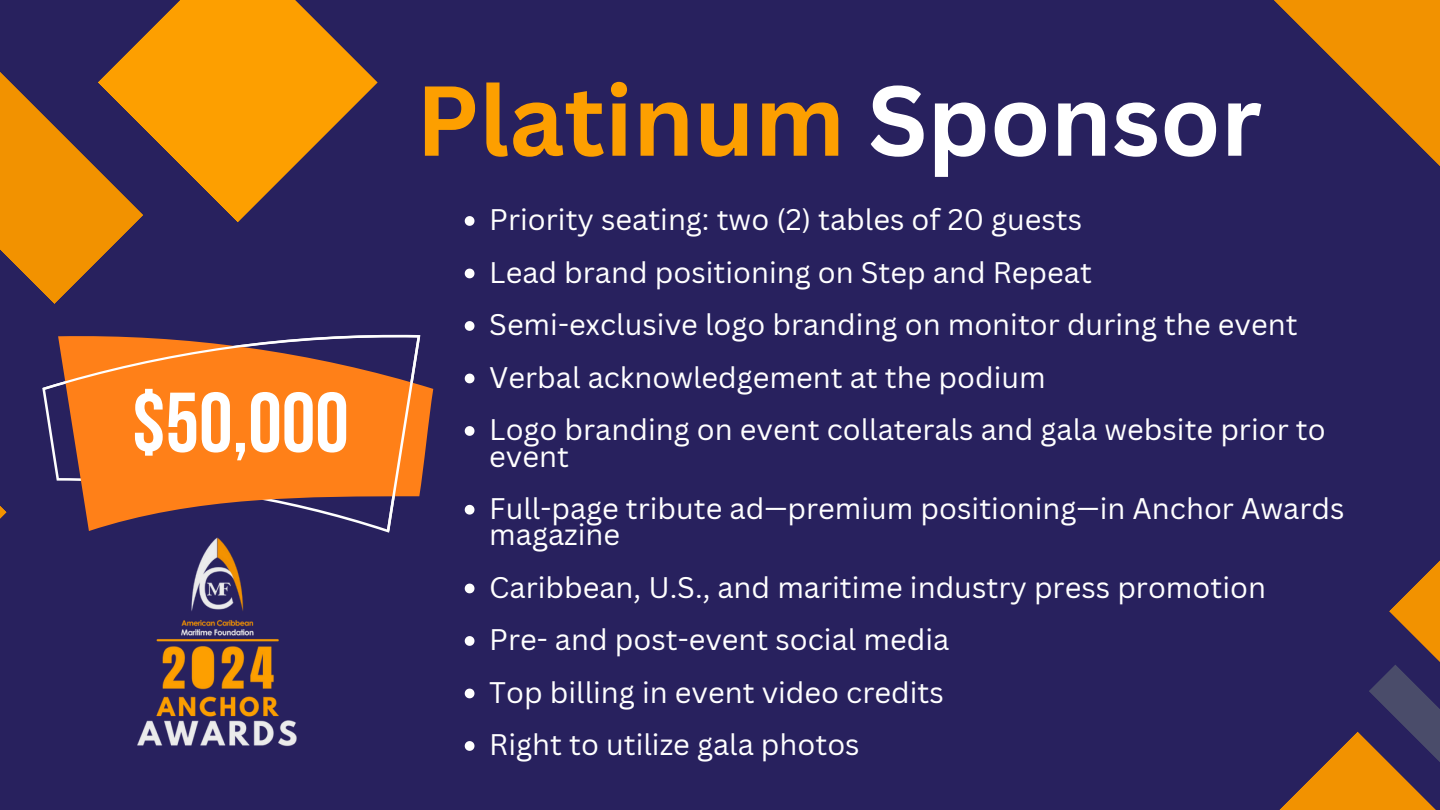
<style>
.page{position:relative;width:1440px;height:810px;background:#28215e}
.page>*{position:absolute;margin:0;border:0;box-sizing:border-box;transform-origin:0 0}
.t1{font:700 97px "Canva Sans";color:#fd9f00}
.t2{font:700 84.6px "Bebas Neue";color:#fff}
.t3{font:29px/26.2px "Canva Sans";color:#fff}
.s1{color:#fff}
</style>
<div class="page">
<svg style="left:1274px;top:0;width:166px;height:166px"></svg>
<svg style="left:144px;top:0;width:234px;height:222px;fill:#fd9f00"></svg>
<svg style="left:0;top:36px;width:144px;height:268px"></svg>
<svg style="left:1279px;top:560px;width:161px;height:250px"></svg>
<svg style="left:0;top:506px;width:7px;height:13px"></svg>
<svg style="left:420px;top:336px;width:13px;height:155px"></svg>
<svg style="left:43px;top:334px;width:377px;height:197px"></svg>
<svg style="left:465px;top:216px;width:9px;height:10px"></svg>
<svg style="left:465px;top:269px;width:9px;height:9px"></svg>
<svg style="left:465px;top:321px;width:9px;height:10px"></svg>
<svg style="left:465px;top:374px;width:9px;height:9px"></svg>
<svg style="left:465px;top:426px;width:9px;height:10px"></svg>
<svg style="left:465px;top:505px;width:9px;height:10px"></svg>
<svg style="left:465px;top:584px;width:9px;height:9px"></svg>
<svg style="left:465px;top:636px;width:9px;height:10px"></svg>
<svg style="left:465px;top:689px;width:9px;height:9px"></svg>
<svg style="left:465px;top:741px;width:9px;height:10px"></svg>
<img style="left:137px;top:537px;width:160px;height:210px">
<p class="t2" style="left:132px;top:388px;width:218px">$50,000</p>
<p class="t1" style="left:416px;top:52px;width:847px">Platinum <span class="s1">Sponsor</span></p>
<h1 class="t3" style="left:489px;top:206px;width:595px">Priority seating: two (2) tables of 20 guests</h1>
<p class="t3" style="left:489px;top:258px;width:604px">Lead brand positioning on Step and Repeat</p>
<p class="t3" style="left:489px;top:311px;width:810px">Semi-exclusive logo branding on monitor during the event</p>
<p class="t3" style="left:489px;top:363px;width:558px">Verbal acknowledgement at the podium</p>
<p class="t3" style="left:489px;top:416px;width:838px">Logo branding on event collaterals and gala website prior to event</p>
<p class="t3" style="left:489px;top:495px;width:857px">Full-page tribute ad—premium positioning—in Anchor Awards magazine</p>
<p class="t3" style="left:489px;top:573px;width:778px">Caribbean, U.S., and maritime industry press promotion</p>
<p class="t3" style="left:489px;top:626px;width:461px">Pre- and post-event social media</p>
<p class="t3" style="left:489px;top:678px;width:456px">Top billing in event video credits</p>
<p class="t3" style="left:489px;top:731px;width:372px">Right to utilize gala photos</p>
</div>
